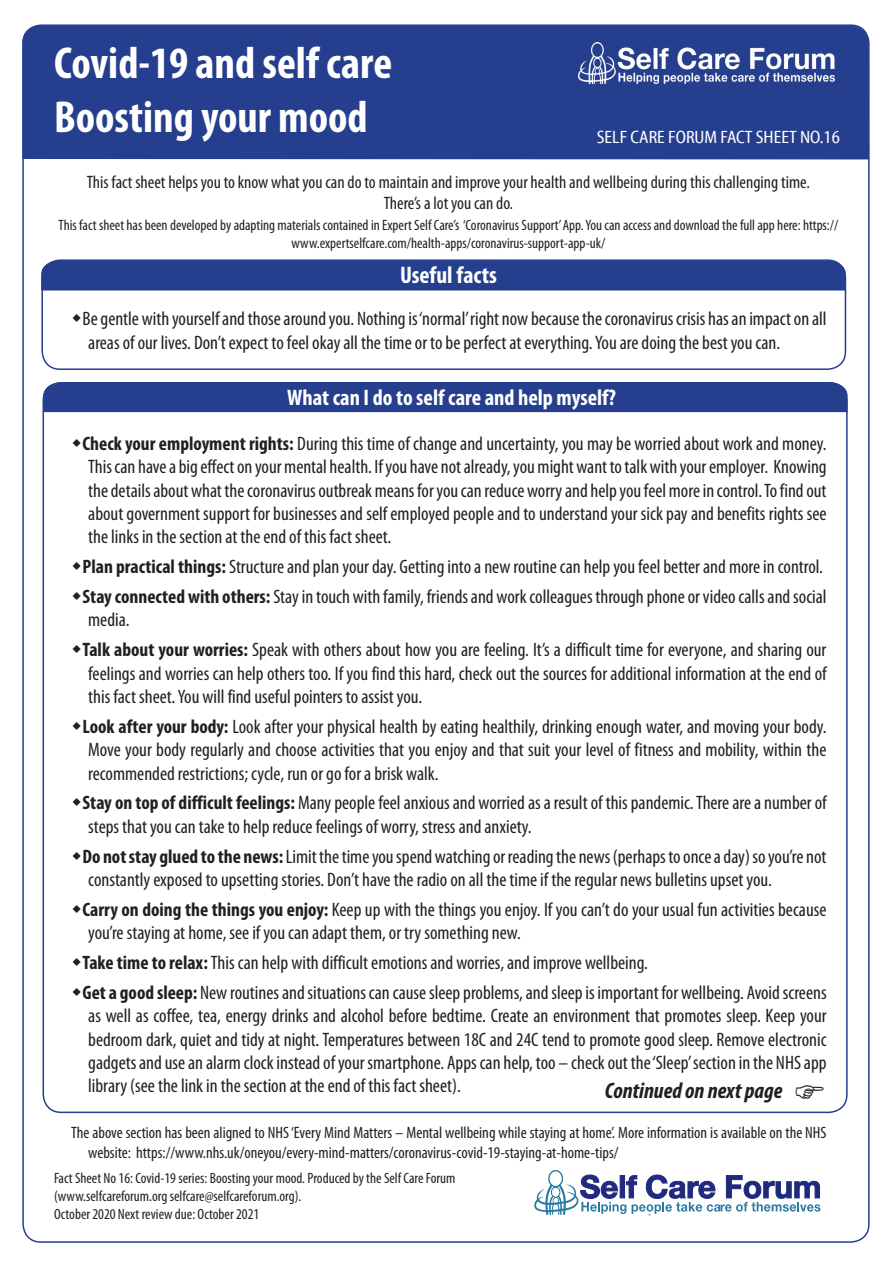
<style>
.page{position:relative;width:893px;height:1263px;background:#fff}
.page>*{position:absolute;margin:0;border:0;box-sizing:border-box;transform-origin:0 0}
.t1{font:700 condensed 45px "Myriad Pro";color:#fff}
.t2{font:700 condensed 24px "Myriad Pro";color:#fff}
.t3{font:700 condensed 22.5px "Myriad Pro";color:#fff}
.t4{font:italic 700 condensed 22.5px "Myriad Pro";color:#231f20}
.t5{font:condensed 19.5px/23.4px "Myriad Pro";color:#231f20}
.t6{font:condensed 18px "Myriad Pro";color:#231f20}
.t7{font:18px "Myriad Cn Web";color:#fff}
.t8{font:condensed 16.5px/19.8px "Myriad Pro";color:#231f20}
.t9{font:condensed 15px/18px "Myriad Pro";color:#231f20;text-align:center}
.s1{font-weight:700}
</style>
<div class="page">
<div style="left:41px;top:259px;width:805px;height:111px;border:2px solid #253f8e;border-radius:18px"></div>
<div style="left:22px;top:26px;width:847px;height:133px;background:#253f8e"></div>
<div style="left:41px;top:261px;width:806px;height:30px;background:#253f8e"></div>
<div style="left:44px;top:382px;width:804px;height:31px;background:#253f8e"></div>
<img style="left:578px;top:43px;width:281px;height:42px">
<svg style="left:534px;top:1170px;width:286px;height:45px"></svg>
<p class="t1" style="left:54px;top:35px;width:340px">Covid-19 and self care</p>
<p class="t1" style="left:54px;top:89px;width:315px">Boosting your mood</p>
<p class="t7" style="left:597px;top:128px;width:244px">SELF CARE FORUM FACT SHEET NO.16</p>
<p class="t6" style="left:87px;top:171px;width:725px">This fact sheet helps you to know what you can do to maintain and improve your health and wellbeing during this challenging time.</p>
<p class="t6" style="left:384px;top:193px;width:131px">There’s a lot you can do.</p>
<p class="t9" style="left:59px;top:216px;width:781px">This fact sheet has been developed by adapting materials contained in Expert Self Care’s ‘Coronavirus Support’ App. You can access and download the full app here: https:// www.expertselfcare.com/health-apps/coronavirus-support-app-uk/</p>
<p class="t2" style="left:400px;top:260px;width:98px">Useful facts</p>
<p class="t5" style="left:82px;top:307px;width:746px">Be gentle with yourself and those around you. Nothing is ‘normal’ right now because the coronavirus crisis has an impact on all areas of our lives. Don’t expect to feel okay all the time or to be perfect at everything. You are doing the best you can.</p>
<p class="t3" style="left:287px;top:383px;width:330px">What can I do to self care and help myself?</p>
<p class="t5" style="left:82px;top:431px;width:746px;text-align:justify"><span class="s1">Check your employment rights:</span> During this time of change and uncertainty, you may be worried about work and money.<br>This can have a big effect on your mental health. If you have not already, you might want to talk with your employer. Knowing the details about what the coronavirus outbreak means for you can reduce worry and help you feel more in control. To find out about government support for businesses and self employed people and to understand your sick pay and benefits rights see the links in the section at the end of this fact sheet.</p>
<p class="t5" style="left:82px;top:555px;width:742px"><span class="s1">Plan practical things:</span> Structure and plan your day. Getting into a new routine can help you feel better and more in control.</p>
<p class="t5" style="left:82px;top:585px;width:746px"><span class="s1">Stay connected with others:</span> Stay in touch with family, friends and work colleagues through phone or video calls and social media.</p>
<p class="t5" style="left:82px;top:638px;width:746px;text-align:justify"><span class="s1">Talk about your worries:</span> Speak with others about how you are feeling. It’s a difficult time for everyone, and sharing our feelings and worries can help others too. If you find this hard, check out the sources for additional information at the end of this fact sheet. You will find useful pointers to assist you.</p>
<p class="t5" style="left:82px;top:714px;width:745px;text-align:justify"><span class="s1">Look after your body:</span> Look after your physical health by eating healthily, drinking enough water, and moving your body.<br>Move your body regularly and choose activities that you enjoy and that suit your level of fitness and mobility, within the recommended restrictions; cycle, run or go for a brisk walk.</p>
<p class="t5" style="left:82px;top:791px;width:746px"><span class="s1">Stay on top of difficult feelings:</span> Many people feel anxious and worried as a result of this pandemic. There are a number of steps that you can take to help reduce feelings of worry, stress and anxiety.</p>
<p class="t5" style="left:82px;top:844px;width:745px"><span class="s1">Do not stay glued to the news:</span> Limit the time you spend watching or reading the news (perhaps to once a day) so you’re not constantly exposed to upsetting stories. Don’t have the radio on all the time if the regular news bulletins upset you.</p>
<p class="t5" style="left:82px;top:897px;width:745px"><span class="s1">Carry on doing the things you enjoy:</span> Keep up with the things you enjoy. If you can’t do your usual fun activities because you’re staying at home, see if you can adapt them, or try something new.</p>
<p class="t5" style="left:82px;top:950px;width:567px"><span class="s1">Take time to relax:</span> This can help with difficult emotions and worries, and improve wellbeing.</p>
<p class="t5" style="left:82px;top:980px;width:746px;text-align:justify"><span class="s1">Get a good sleep:</span> New routines and situations can cause sleep problems, and sleep is important for wellbeing. Avoid screens as well as coffee, tea, energy drinks and alcohol before bedtime. Create an environment that promotes sleep. Keep your bedroom dark, quiet and tidy at night. Temperatures between 18C and 24C tend to promote good sleep. Remove electronic gadgets and use an alarm clock instead of your smartphone. Apps can help, too – check out the ‘Sleep’ section in the NHS app library (see the link in the section at the end of this fact sheet).</p>
<p class="t8" style="left:88px;top:1122px;width:740px;text-indent:-17px">The above section has been aligned to NHS ‘Every Mind Matters – Mental wellbeing while staying at home’. More information is available on the NHS website: https://www.nhs.uk/oneyou/every-mind-matters/coronavirus-covid-19-staying-at-home-tips/</p>
<p class="t4" style="left:605px;top:1076px;width:179px">Continued on next page</p>
<p class="t9" style="left:54px;top:1169px;width:403px;text-align:left">Fact Sheet No 16: Covid-19 series: Boosting your mood. Produced by the Self Care Forum (www.selfcareforum.org selfcare@selfcareforum.org).</p>
<p class="t9" style="left:54px;top:1205px;width:207px">October 2020 Next review due: October 2021</p>
</div>
